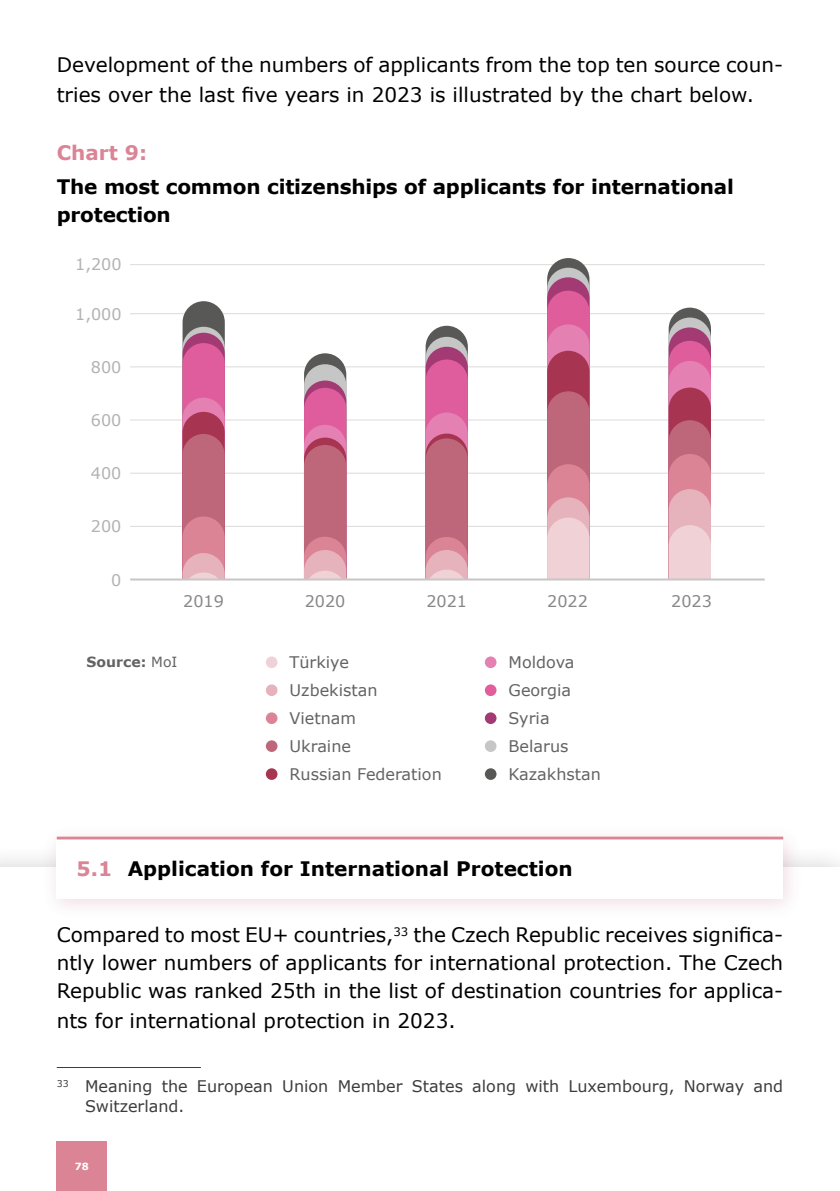
<style>
.page{position:relative;width:840px;height:1191px;background:#fff}
.page>*{position:absolute;margin:0;border:0;box-sizing:border-box;transform-origin:0 0}
.t1{font:20px/28px "Verdana";color:#000}
.t2{font:700 20px/28px "Verdana";letter-spacing:-.01em;color:#000}
.t3{font:700 20px "Verdana";color:#da8496}
.t4{font:16px/28px "Verdana";color:#646363}
.t5{font:16px/19.2px "Verdana";color:#3c3c3b}
.t6{font:16px "Verdana";color:#b3b2b2}
.t7{font:16px "Verdana";color:#878787}
.t8{font:700 14px "Verdana";color:#646363}
.t9{font:700 9.8px "Verdana";color:#fff}
.s1{font-weight:400}
.s2{color:#da8496}
</style>
<div class="page">
<div style="left:41px;top:824px;width:761px;height:95px;background:#a73551;opacity:.17"></div>
<div style="left:57px;top:838px;width:725px;height:60px;background:#fff"></div>
<hr style="left:57px;top:836px;width:725px;height:3px;background:#da8496">
<hr style="left:57px;top:1067px;width:144px;height:1px;background:#3c3c3b">
<div style="left:266px;top:740px;width:11px;height:12px;background:#be677a;border-radius:50%"></div>
<div style="left:266px;top:768px;width:11px;height:12px;background:#a73551;border-radius:50%"></div>
<div style="left:484px;top:656px;width:12px;height:12px;background:#e480b2;border-radius:50%"></div>
<div style="left:484px;top:684px;width:12px;height:12px;background:#e25d9a;border-radius:50%"></div>
<div style="left:484px;top:712px;width:12px;height:12px;background:#a33a74;border-radius:50%"></div>
<div style="left:484px;top:740px;width:12px;height:12px;background:#c6c6c6;border-radius:50%"></div>
<div style="left:484px;top:768px;width:12px;height:12px;background:#585856;border-radius:50%"></div>
<div style="left:266px;top:712px;width:11px;height:12px;background:#da8496;border-radius:50%"></div>
<div style="left:266px;top:684px;width:11px;height:12px;background:#e6b2bb;border-radius:50%"></div>
<div style="left:266px;top:656px;width:11px;height:12px;background:#f0d1d6;border-radius:50%"></div>
<hr style="left:130px;top:366px;width:634px;height:1px;background:#dadada">
<hr style="left:130px;top:313px;width:634px;height:1px;background:#dadada">
<hr style="left:130px;top:473px;width:634px;height:1px;background:#dadada">
<hr style="left:130px;top:526px;width:634px;height:1px;background:#dadada">
<hr style="left:130px;top:264px;width:634px;height:1px;background:#dadada">
<hr style="left:130px;top:420px;width:634px;height:1px;background:#dadada">
<svg style="left:547px;top:258px;width:42px;height:320px;background:#cc7e96"></svg>
<svg style="left:668px;top:308px;width:42px;height:270px;background:#cf869d"></svg>
<svg style="left:182px;top:301px;width:43px;height:277px;background:#c26d89"></svg>
<svg style="left:304px;top:353px;width:42px;height:225px;background:#c67790"></svg>
<svg style="left:425px;top:326px;width:42px;height:252px;background:#c87390"></svg>
<hr style="left:130px;top:578px;width:634px;height:2px;background:#c6c6c6">
<div style="left:57px;top:1141px;width:50px;height:50px;background:#da8496"></div>
<p class="t1" style="left:57px;top:50px;width:727px;line-height:30px">Development of the numbers of applicants from the top ten source coun&shy;tries over the last five years in 2023 is illustrated by the chart below.</p>
<p class="t3" style="left:57px;top:140px;width:92px">Chart 9:</p>
<p class="t2" style="left:57px;top:173px;width:678px">The most common citizenships of applicants for international protection</p>
<p class="t6" style="left:75px;top:254px;width:48px">1,200</p>
<p class="t6" style="left:75px;top:303px;width:48px">1,000</p>
<p class="t6" style="left:91px;top:357px;width:32px">800</p>
<p class="t6" style="left:91px;top:410px;width:32px">600</p>
<p class="t6" style="left:91px;top:463px;width:32px">400</p>
<p class="t6" style="left:91px;top:516px;width:32px">200</p>
<p class="t6" style="left:111px;top:569px;width:12px">0</p>
<p class="t7" style="left:183px;top:591px;width:42px">2019</p>
<p class="t7" style="left:304px;top:591px;width:42px">2020</p>
<p class="t7" style="left:426px;top:591px;width:42px">2021</p>
<p class="t7" style="left:547px;top:591px;width:42px">2022</p>
<p class="t7" style="left:670px;top:591px;width:42px">2023</p>
<p class="t8" style="left:87px;top:653px;width:92px">Source: <span class="s1">MoI</span></p>
<p class="t4" style="left:289px;top:648px;width:61px">Türkiye</p>
<p class="t4" style="left:289px;top:676px;width:89px">Uzbekistan</p>
<p class="t4" style="left:289px;top:704px;width:68px">Vietnam</p>
<p class="t4" style="left:289px;top:732px;width:154px">Ukraine<br>Russian Federation</p>
<p class="t4" style="left:508px;top:648px;width:94px">Moldova<br>Georgia<br>Syria<br>Belarus<br>Kazakhstan</p>
<p class="t2" style="left:77px;top:854px;width:497px"><span class="s2">5. 1</span> Application for International Protection</p>
<p class="t1" style="left:57px;top:921px;width:727px;text-align:justify">Compared to most EU+ countries,<sup>33</sup> the Czech Republic receives significa&shy;ntly lower numbers of applicants for international protection. The Czech Republic was ranked 25th in the list of destination countries for applica-</p>
<p class="t1" style="left:57px;top:1007px;width:400px">nts for international protection in 2023.</p>
<p class="t5" style="left:85px;top:1077px;width:699px;text-indent:-28px"><sup>33</sup> Meaning the European Union Member States along with Luxembourg, Norway and<br>Switzerland.</p>
<p class="t9" style="left:75px;top:1159px;width:16px">78</p>
</div>
